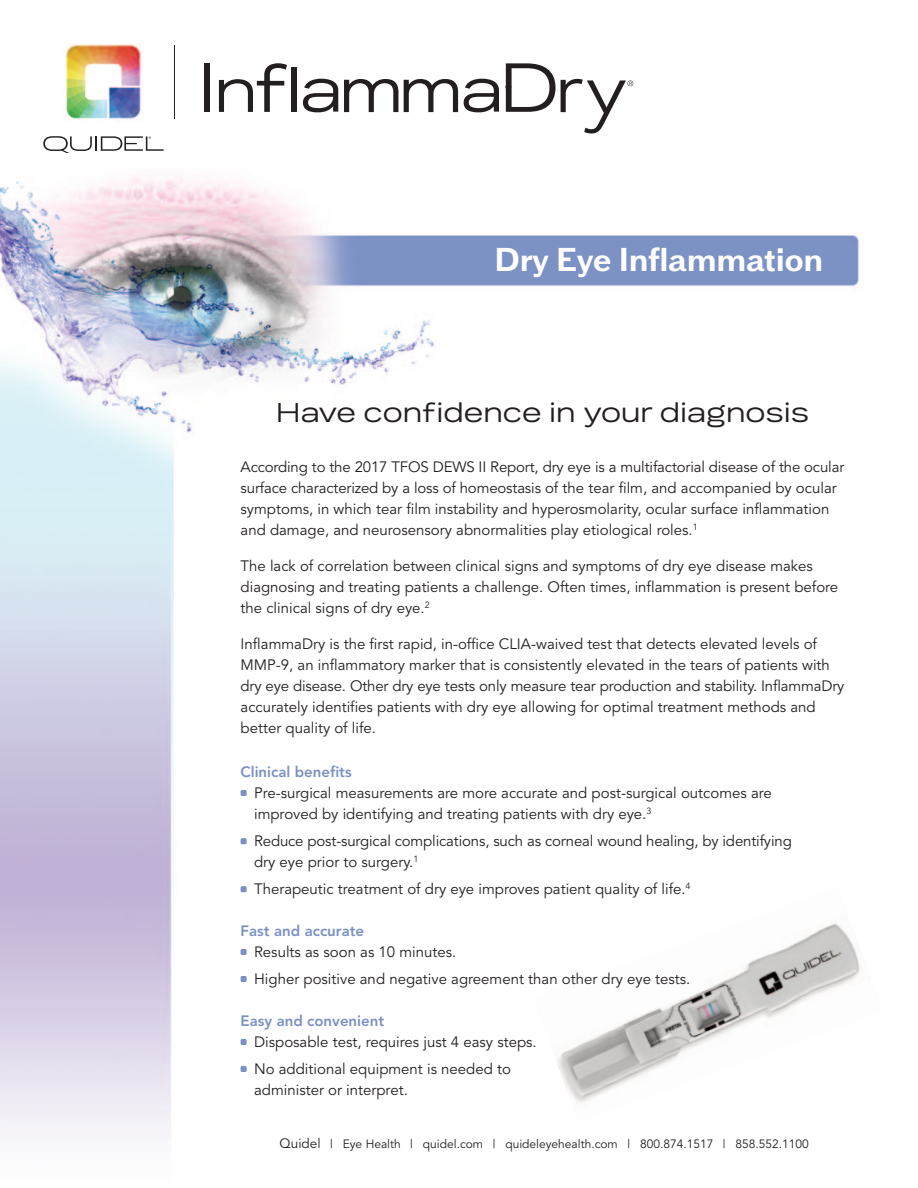
<style>
.page{position:relative;width:918px;height:1188px;background:#fff}
.page>*{position:absolute;margin:0;border:0;box-sizing:border-box;transform-origin:0 0}
.t1{font:700 33px "Armitage";letter-spacing:-.025em;color:#fff}
.t2{font:27px "Reservation Wide";color:#231f20}
.t3{font:15px/21px "Avenir";color:#231f20}
.t4{font:800 15px "Avenir";color:#7b91c4}
.t5{font:12px "Avenir";color:#231f20}
.s1{font-size:13.5px}
</style>
<div class="page">
<img style="left:0;top:67px;width:860px;height:1070px">
<svg style="left:411px;top:882px;width:121px;height:255px"></svg>
<img style="left:532px;top:882px;width:328px;height:255px">
<img style="left:64px;top:44px;width:80px;height:78px">
<hr style="left:174px;top:45px;width:1px;height:74px;background:#231f20">
<svg style="left:43px;top:136px;width:121px;height:17px"></svg>
<div style="left:204px;top:63px;width:6px;height:49px;background:#231f20"></div>
<svg style="left:219px;top:63px;width:68px;height:49px"></svg>
<div style="left:291px;top:68px;width:5px;height:44px;background:#231f20"></div>
<svg style="left:303px;top:79px;width:35px;height:33px"></svg>
<svg style="left:344px;top:79px;width:54px;height:33px"></svg>
<svg style="left:404px;top:79px;width:54px;height:33px"></svg>
<svg style="left:464px;top:79px;width:35px;height:33px"></svg>
<svg style="left:505px;top:63px;width:128px;height:71px"></svg>
<svg style="left:241px;top:790px;width:6px;height:6px"></svg>
<svg style="left:241px;top:838px;width:6px;height:6px"></svg>
<svg style="left:241px;top:886px;width:6px;height:6px"></svg>
<svg style="left:241px;top:949px;width:6px;height:6px"></svg>
<svg style="left:241px;top:1039px;width:6px;height:6px"></svg>
<svg style="left:241px;top:1066px;width:6px;height:6px"></svg>
<svg style="left:241px;top:976px;width:6px;height:6px"></svg>
<p class="t1" style="left:494px;top:240px;width:331px">Dry Eye Inflammation</p>
<p class="t2" style="left:276px;top:402px;width:535px">Have confidence in your diagnosis</p>
<p class="t3" style="left:241px;top:458px;width:605px">According to the 2017 TFOS DEWS II Report, dry eye is a multifactorial disease of the ocular surface characterized by a loss of homeostasis of the tear film, and accompanied by ocular symptoms, in which tear film instability and hyperosmolarity, ocular surface inflammation and damage, and neurosensory abnormalities play etiological roles.<sup>1</sup></p>
<p class="t3" style="left:241px;top:557px;width:599px">The lack of correlation between clinical signs and symptoms of dry eye disease makes diagnosing and treating patients a challenge. Often times, inflammation is present before the clinical signs of dry eye.<sup>2</sup></p>
<p class="t3" style="left:241px;top:635px;width:605px">InflammaDry is the first rapid, in-office CLIA-waived test that detects elevated levels of MMP-9, an inflammatory marker that is consistently elevated in the tears of patients with dry eye disease. Other dry eye tests only measure tear production and stability. InflammaDry accurately identifies patients with dry eye allowing for optimal treatment methods and better quality of life.</p>
<p class="t4" style="left:241px;top:765px;width:113px">Clinical benefits</p>
<p class="t3" style="left:254px;top:783px;width:519px">Pre-surgical measurements are more accurate and post-surgical outcomes are improved by identifying and treating patients with dry eye.<sup>3</sup></p>
<p class="t3" style="left:254px;top:831px;width:539px">Reduce post-surgical complications, such as corneal wound healing, by identifying dry eye prior to surgery.<sup>1</sup></p>
<p class="t3" style="left:254px;top:879px;width:438px">Therapeutic treatment of dry eye improves patient quality of life.<sup>4</sup></p>
<p class="t4" style="left:241px;top:924px;width:125px">Fast and accurate</p>
<p class="t3" style="left:254px;top:942px;width:204px">Results as soon as 10 minutes.</p>
<p class="t3" style="left:254px;top:969px;width:438px">Higher positive and negative agreement than other dry eye tests.</p>
<p class="t4" style="left:241px;top:1014px;width:145px">Easy and convenient</p>
<p class="t3" style="left:254px;top:1032px;width:284px">Disposable test, requires just 4 easy steps.</p>
<p class="t3" style="left:254px;top:1059px;width:258px">No additional equipment is needed to administer or interpret.</p>
<p class="t5" style="left:280px;top:1138px;width:531px"><span class="s1">Quidel</span> | Eye Health | quidel.com | quideleyehealth.com | 800.874.1517 | 858.552.1100</p>
</div>
